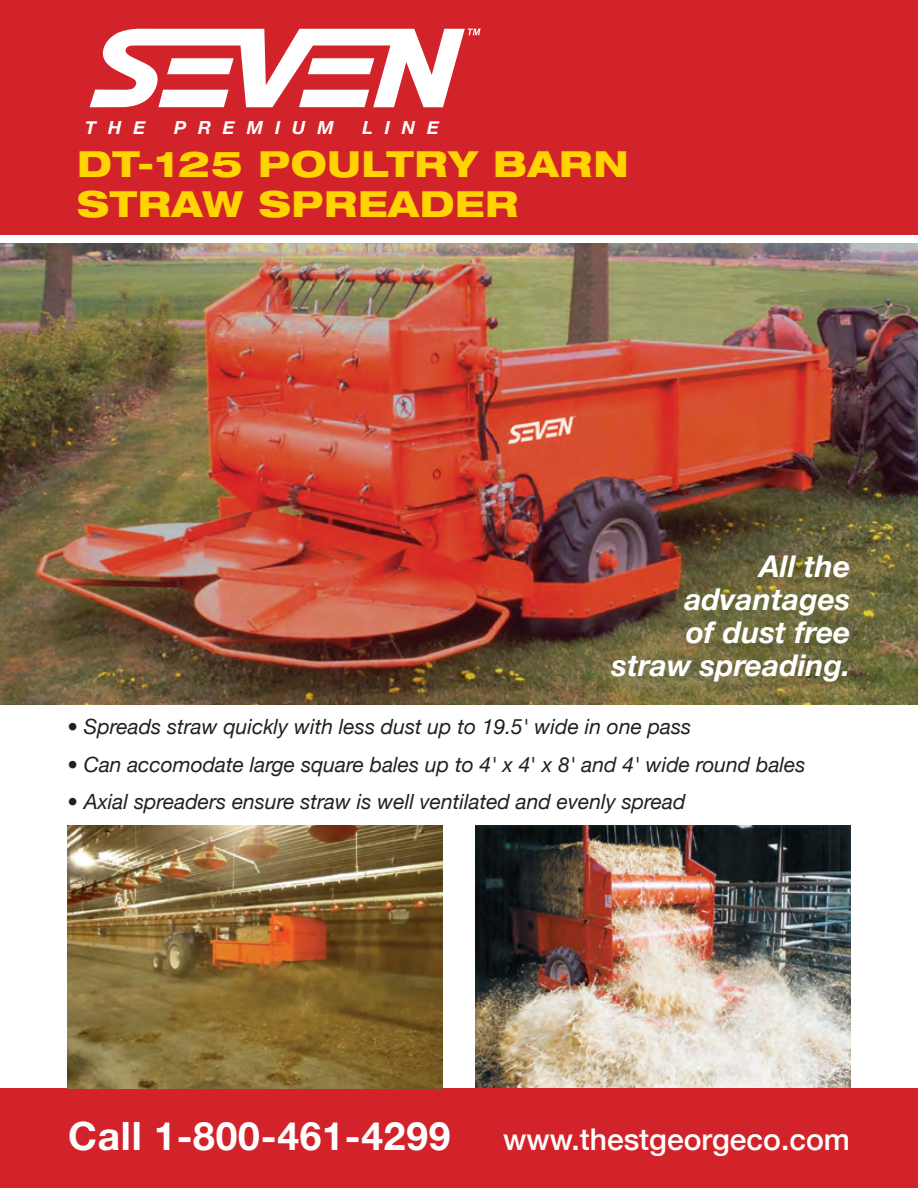
<style>
.page{position:relative;width:918px;height:1188px;background:#fff}
.page>*{position:absolute;margin:0;border:0;box-sizing:border-box;transform-origin:0 0}
.t1{font:800 expanded 36px/40.5px "Helvetica Neue";letter-spacing:.02em;color:#ffd400}
.t2{font:italic 700 30px/33px "Helvetica Neue";color:#fff;text-align:right}
.t3{font:500 30px "Helvetica Neue";color:#fff}
.t4{font:italic 21px "Helvetica Neue";color:#231f20}
.t5{font:italic 700 18px "Helvetica Neue";letter-spacing:.66em;color:#fff}
.s1{font-style:normal}
.s2{font-weight:700;font-size:39px}
</style>
<div class="page">
<div style="left:0;top:0;width:918px;height:235px;background:#d2232a"></div>
<svg style="left:90px;top:29px;width:391px;height:78px"></svg>
<img style="left:0;top:243px;width:918px;height:461px">
<img style="left:475px;top:825px;width:375px;height:264px">
<div style="left:0;top:1089px;width:918px;height:99px;background:#d2232a"></div>
<img style="left:68px;top:825px;width:375px;height:264px">
<p class="t5" style="left:85px;top:114px;width:62px">THE</p>
<p class="t5" style="left:174px;top:114px;width:161px">PREMIUM</p>
<p class="t5" style="left:363px;top:114px;width:78px">LINE</p>
<h1 class="t1" style="left:77px;top:143px;width:553px">DT-125 POULTRY BARN<br>STRAW SPREADER</h1>
<h2 class="t2" style="left:612px;top:551px;width:240px">All the advantages<br>of dust free straw spreading.</h2>
<p class="t4" style="left:68px;top:712px;width:625px">• Spreads straw quickly with less dust up to 19.5' wide in one pass</p>
<p class="t4" style="left:68px;top:749px;width:740px">• Can accomodate large square bales up to 4' x 4<span class="s1">'</span> x 8' and 4' wide round bales</p>
<p class="t4" style="left:68px;top:787px;width:620px">• Axial spreaders ensure straw is well ventilated and evenly spread</p>
<h2 class="t3" style="left:68px;top:1116px;width:783px"><span class="s2">Call 1-800-461-4299</span> www.thestgeorgeco.com</h2>
</div>
